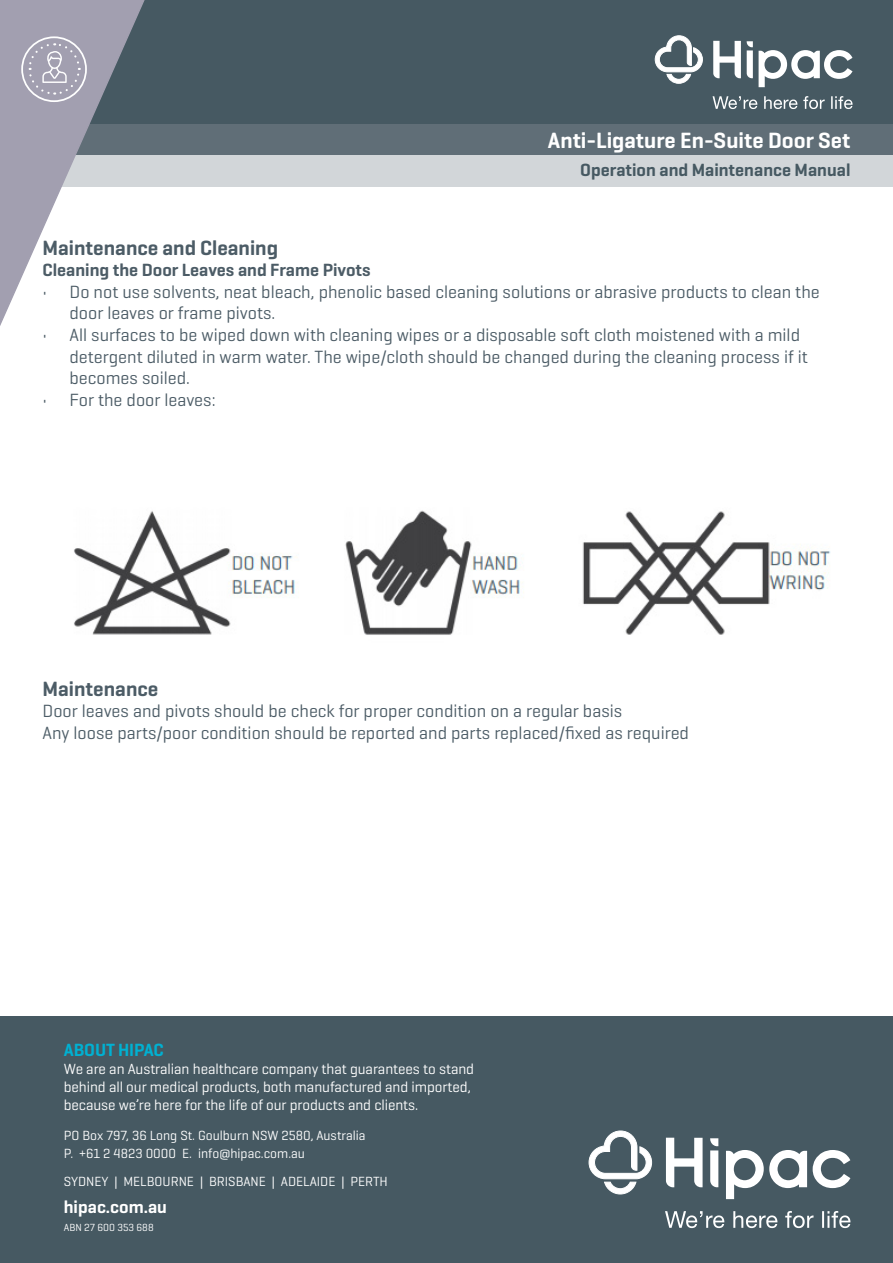
<style>
.page{position:relative;width:893px;height:1263px;background:#fff}
.page>*{position:absolute;margin:0;border:0;box-sizing:border-box;transform-origin:0 0}
.t1{font:600 22.5px "Geogrotesque";color:#fff}
.t2{font:600 21px "Geogrotesque";color:#4c5c66}
.t3{font:18px/21.6px "Geogrotesque";color:#4c5c66}
.t4{font:600 18px "Geogrotesque";color:#4c5c66}
.t5{font:600 18px "Geogrotesque";color:#465962}
.t6{font:600 18px "Geogrotesque";color:#fff}
.t7{font:600 18px "Geogrotesque";letter-spacing:-.005em;color:#00b1d2}
.t8{font:15px/18px "Geogrotesque";letter-spacing:-.005em;color:#fff}
.t9{font:13.5px/18px "Geogrotesque";color:#fff}
.t10{font:10.5px "Geogrotesque";color:#fff}
</style>
<div class="page">
<div style="left:0;top:1016px;width:893px;height:247px;background:#465962"></div>
<svg style="left:588px;top:1130px;width:65px;height:65px"></svg>
<svg style="left:665px;top:1211px;width:185px;height:17px"></svg>
<svg style="left:813px;top:1150px;width:37px;height:38px"></svg>
<svg style="left:726px;top:1150px;width:81px;height:49px"></svg>
<svg style="left:710px;top:1138px;width:8px;height:49px"></svg>
<svg style="left:666px;top:1138px;width:37px;height:49px"></svg>
<div style="left:0;top:123px;width:893px;height:32px;background:#606e77"></div>
<div style="left:0;top:155px;width:893px;height:32px;background:#d2d6d9"></div>
<div style="left:0;top:0;width:893px;height:123px;background:#465962"></div>
<svg style="left:654px;top:35px;width:49px;height:49px"></svg>
<svg style="left:713px;top:96px;width:140px;height:13px"></svg>
<svg style="left:759px;top:50px;width:93px;height:37px"></svg>
<svg style="left:747px;top:41px;width:6px;height:37px"></svg>
<svg style="left:713px;top:41px;width:28px;height:37px"></svg>
<svg style="left:0;top:0;width:168px;height:326px"></svg>
<div style="left:21px;top:36px;width:66px;height:66px;border:2px solid #fff;border-radius:50%"></div>
<svg style="left:27px;top:42px;width:54px;height:54px;background:#aeabba"></svg>
<img style="left:74px;top:510px;width:757px;height:125px">
<p class="t1" style="left:548px;top:126px;width:304px">Anti-Ligature En-Suite Door Set</p>
<p class="t5" style="left:580px;top:159px;width:272px">Operation and Maintenance Manual</p>
<p class="t2" style="left:43px;top:234px;width:237px">Maintenance and Cleaning</p>
<p class="t4" style="left:43px;top:259px;width:330px">Cleaning the Door Leaves and Frame Pivots</p>
<p class="t3" style="left:70px;top:280px;width:752px;text-indent:-27px">• Do not use solvents, neat bleach, phenolic based cleaning solutions or abrasive products to clean the door leaves or frame pivots.</p>
<p class="t3" style="left:70px;top:324px;width:740px;text-indent:-27px">• All surfaces to be wiped down with cleaning wipes or a disposable soft cloth moistened with a mild detergent diluted in warm water. The wipe/cloth should be changed during the cleaning process if it becomes soiled.</p>
<p class="t3" style="left:43px;top:388px;width:175px">• For the door leaves:</p>
<p class="t2" style="left:43px;top:675px;width:117px">Maintenance</p>
<p class="t3" style="left:43px;top:700px;width:581px">Door leaves and pivots should be check for proper condition on a regular basis</p>
<p class="t3" style="left:43px;top:721px;width:648px">Any loose parts/poor condition should be reported and parts replaced/fixed as required</p>
<p class="t7" style="left:64px;top:1038px;width:101px">ABOUT HIPAC</p>
<p class="t8" style="left:64px;top:1059px;width:412px">We are an Australian healthcare company that guarantees to stand behind all our medical products, both manufactured and imported, because we’re here for the life of our products and clients.</p>
<p class="t9" style="left:64px;top:1126px;width:303px">PO Box 797, 36 Long St. Goulburn NSW 2580, Australia<br>P. +61 2 4823 0000 E. info@hipac.com.au</p>
<p class="t9" style="left:64px;top:1172px;width:326px">SYDNEY | MELBOURNE | BRISBANE | ADELAIDE | PERTH</p>
<p class="t6" style="left:64px;top:1196px;width:105px">hipac.com.au</p>
<p class="t10" style="left:64px;top:1221px;width:91px">ABN 27 600 353 688</p>
</div>
